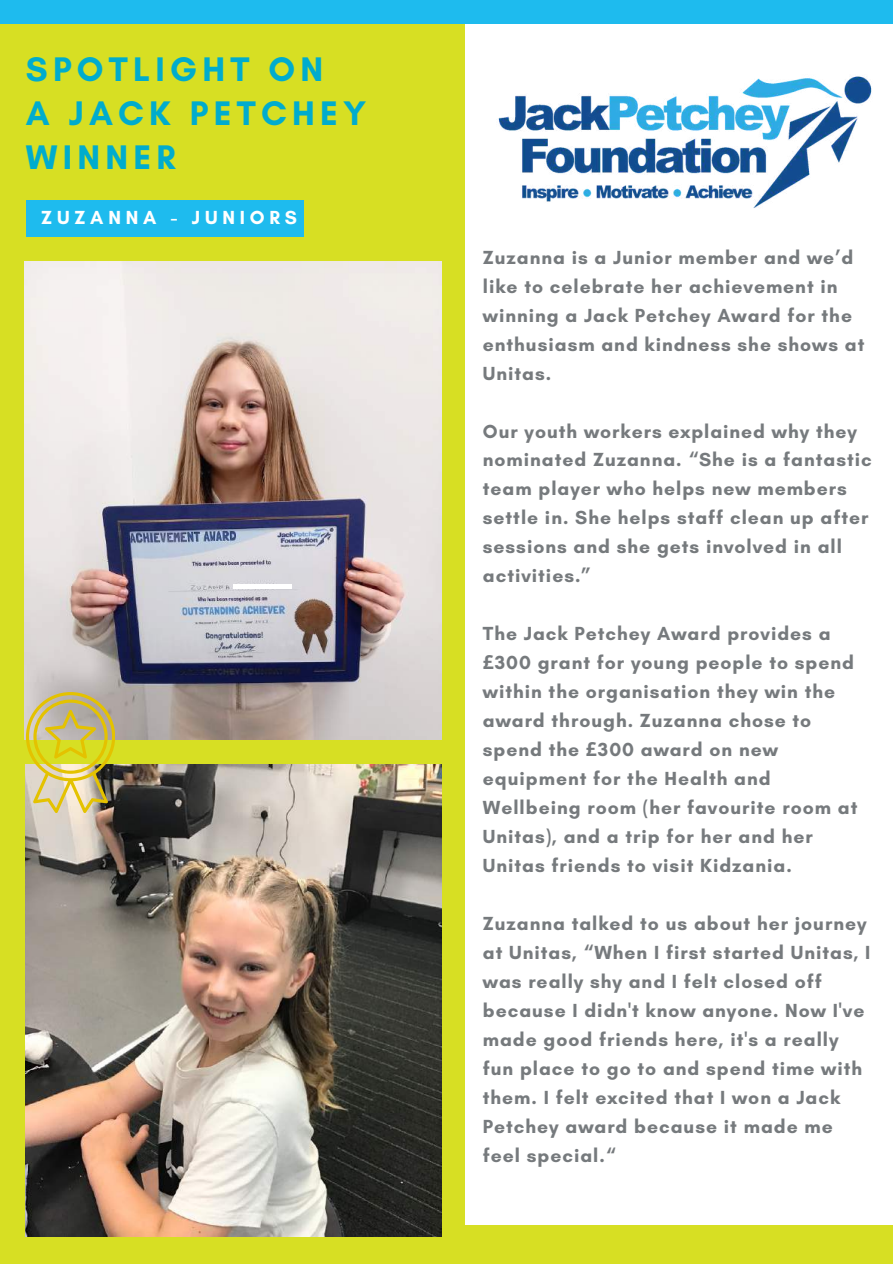
<style>
.page{position:relative;width:893px;height:1264px;background:#fff}
.page>*{position:absolute;margin:0;border:0;box-sizing:border-box;transform-origin:0 0}
.t1{font:700 34.8px/43.8px "Glacial Indifference";letter-spacing:.15em;color:#00accd}
.t2{font:700 19.35px/29px "Glacial Indifference";letter-spacing:.05em;color:#767a7d}
.t3{font:700 19.35px "Glacial Indifference";letter-spacing:.25em;color:#fff}
.s1{font-family:"Noto Sans"}
</style>
<div class="page">
<div style="left:0;top:23px;width:465px;height:796px;background:#d7df23"></div>
<div style="left:0;top:0;width:892px;height:24px;background:#1ebbee"></div>
<div style="left:0;top:692px;width:465px;height:571px;background:#d7df23"></div>
<div style="left:0;top:1225px;width:892px;height:38px;background:#d7df23"></div>
<img style="left:24px;top:261px;width:417px;height:479px">
<hr style="left:233px;top:584px;width:59px;height:4px;background:#fff">
<img style="left:26px;top:764px;width:415px;height:471px">
<img style="left:498px;top:76px;width:374px;height:132px">
<div style="left:26px;top:200px;width:278px;height:36px;background:#1ebbee"></div>
<svg style="left:26px;top:692px;width:89px;height:121px;background:#cabe6f"></svg>
<h1 class="t1" style="left:26px;top:47px;width:342px">SPOTLIGHT ON<br>A JACK PETCHEY<br>WINNER</h1>
<p class="t3" style="left:41px;top:206px;width:257px">ZUZANNA - JUNIORS</p>
<p class="t2" style="left:483px;top:242px;width:383px">Zuzanna is a Junior member and we’d like to celebrate her achievement in winning a Jack Petchey Award for the enthusiasm and kindness she shows at<br>Unitas.</p>
<p class="t2" style="left:483px;top:416px;width:390px">Our youth workers explained why they nominated Zuzanna. “She is a fantastic team player who helps new members settle in. She helps staff clean up after sessions and she gets involved in all activities.”</p>
<p class="t2" style="left:483px;top:619px;width:376px">The Jack Petchey Award provides a <span class="s1">£</span>300 grant for young people to spend within the organisation they win the award through. Zuzanna chose to spend the <span class="s1">£</span>300 award on new equipment for the Health and<br>Wellbeing room (her favourite room at<br>Unitas), and a trip for her and her<br>Unitas friends to visit Kidzania.</p>
<p class="t2" style="left:483px;top:908px;width:389px">Zuzanna talked to us about her journey at Unitas, “When I first started Unitas, I was really shy and I felt closed off because I didn't know anyone. Now I've made good friends here, it's a really fun place to go to and spend time with them. I felt excited that I won a Jack Petchey award because it made me feel special.“</p>
</div>
